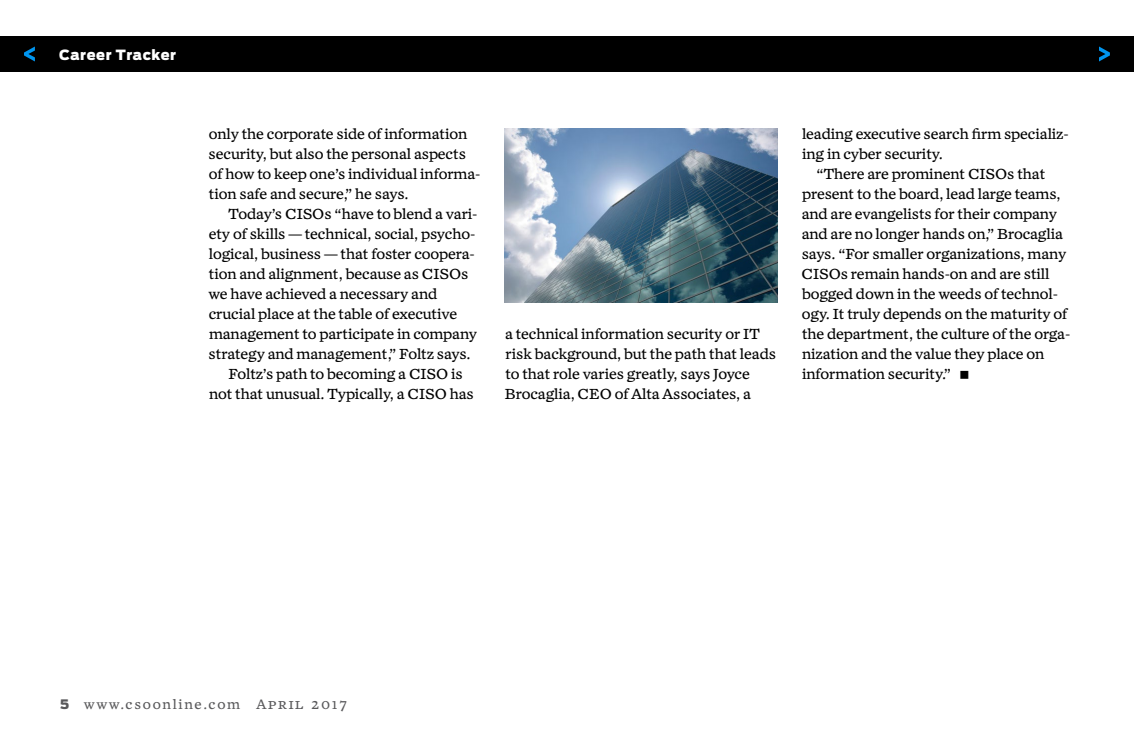
<style>
.page{position:relative;width:1134px;height:756px;background:#fff}
.page>*{position:absolute;margin:0;border:0;box-sizing:border-box;transform-origin:0 0}
.t1{font:14px/20px "Zocalo Text";letter-spacing:-.01em;color:#000}
.t2{font:900 14px "Antenna";letter-spacing:.04em;color:#fff}
.t3{font:13px "Zocalo Text";letter-spacing:.13em;color:#59595b}
.s1{font-family:"Antenna";font-weight:900}
</style>
<div class="page">
<div style="left:0;top:36px;width:1134px;height:36px;background:#000"></div>
<svg style="left:24px;top:46px;width:11px;height:16px"></svg>
<svg style="left:1099px;top:46px;width:11px;height:16px"></svg>
<img style="left:505px;top:129px;width:272px;height:174px">
<p class="t2" style="left:59px;top:44px;width:119px">Career Tracker</p>
<p class="t1" style="left:209px;top:124px;width:273px">only the corporate side of information security, but also the personal aspects of how to keep one’s individual informa&shy;tion safe and secure,” he says.</p>
<p class="t1" style="left:228px;top:204px;width:251px">Today’s CISOs “have to blend a vari-</p>
<p class="t1" style="left:209px;top:224px;width:268px">ety of skills — technical, social, psycho-</p>
<p class="t1" style="left:209px;top:244px;width:268px">logical, business — that foster coopera-</p>
<p class="t1" style="left:209px;top:264px;width:261px">tion and alignment, because as CISOs</p>
<p class="t1" style="left:209px;top:284px;width:230px">we have achieved a necessary and</p>
<p class="t1" style="left:209px;top:304px;width:250px">crucial place at the table of executive</p>
<p class="t1" style="left:209px;top:324px;width:270px">management to participate in company</p>
<p class="t1" style="left:209px;top:344px;width:264px">strategy and management,” Foltz says.</p>
<p class="t1" style="left:228px;top:364px;width:236px">Foltz’s path to becoming a CISO is</p>
<p class="t1" style="left:209px;top:384px;width:266px">not that unusual. Typically, a CISO has</p>
<p class="t1" style="left:505px;top:324px;width:273px">a technical information security or IT risk background, but the path that leads to that role varies greatly, says Joyce Brocaglia, CEO of Alta Associates, a</p>
<p class="t1" style="left:802px;top:124px;width:268px">leading executive search firm specializ-</p>
<p class="t1" style="left:802px;top:144px;width:142px">ing in cyber security.</p>
<p class="t1" style="left:817px;top:164px;width:230px">“There are prominent CISOs that</p>
<p class="t1" style="left:802px;top:184px;width:260px">present to the board, lead large teams,</p>
<p class="t1" style="left:802px;top:204px;width:257px">and are evangelists for their company</p>
<p class="t1" style="left:802px;top:224px;width:263px">and are no longer hands on,” Brocaglia</p>
<p class="t1" style="left:802px;top:244px;width:266px">says. “For smaller organizations, many</p>
<p class="t1" style="left:802px;top:264px;width:249px">CISOs remain hands-on and are still</p>
<p class="t1" style="left:802px;top:284px;width:257px">bogged down in the weeds of technol-</p>
<p class="t1" style="left:802px;top:304px;width:267px">ogy. It truly depends on the maturity of</p>
<p class="t1" style="left:802px;top:324px;width:270px">the department, the culture of the orga-</p>
<p class="t1" style="left:802px;top:344px;width:244px">nization and the value they place on</p>
<p class="t1" style="left:802px;top:364px;width:150px">information security.”</p>
<p class="t3" style="left:60px;top:696px;width:182px"><span class="s1">5</span> www.csoonline.com</p>
<p class="t3" style="left:256px;top:696px;width:92px">April 2017</p>
</div>
